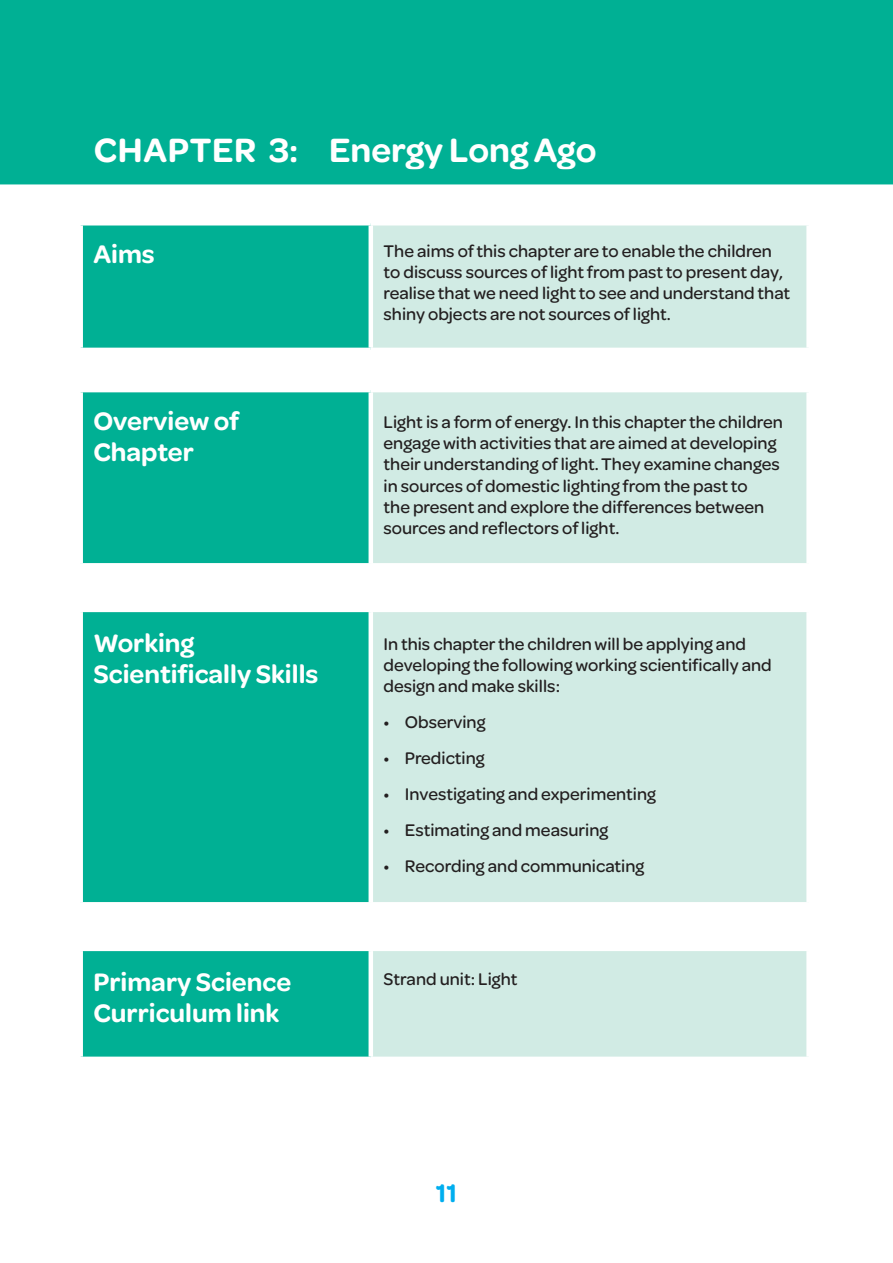
<style>
.page{position:relative;width:893px;height:1263px;background:#fff}
.page>*{position:absolute;margin:0;border:0;box-sizing:border-box;transform-origin:0 0}
.t1{font:600 36px "Omnes";color:#fff}
.t2{font:600 27px/31px "Omnes";color:#fff}
.t3{font:600 27px "Omnes";color:#00aeef}
.t4{font:500 18px/21px "Omnes";color:#231f20}
</style>
<div class="page">
<div style="left:0;top:0;width:893px;height:176px;background:#00b094"></div>
<div style="left:83px;top:392px;width:286px;height:664px;background:#00b094"></div>
<svg style="left:83px;top:184px;width:723px;height:164px;fill:#00b094"></svg>
<svg style="left:373px;top:225px;width:433px;height:831px;background:#d4ece6"></svg>
<svg style="left:81px;top:563px;width:725px;height:388px"></svg>
<hr style="left:369px;top:225px;width:4px;height:123px;background:#fff">
<hr style="left:369px;top:563px;width:4px;height:49px;background:#fff">
<div style="left:78px;top:612px;width:5px;height:290px;background:#fff"></div>
<hr style="left:369px;top:612px;width:4px;height:290px;background:#fff">
<hr style="left:369px;top:902px;width:4px;height:49px;background:#fff">
<hr style="left:78px;top:221px;width:293px;height:4px;background:#fff">
<hr style="left:371px;top:221px;width:440px;height:4px;background:#fff">
<hr style="left:371px;top:348px;width:440px;height:4px;background:#fff">
<hr style="left:371px;top:388px;width:440px;height:4px;background:#fff">
<div style="left:0;top:169px;width:893px;height:15px;background:#00b094"></div>
<h1 class="t1" style="left:94px;top:125px;width:504px">CHAPTER 3: Energy Long Ago</h1>
<h2 class="t2" style="left:93px;top:237px;width:63px">Aims</h2>
<p class="t4" style="left:384px;top:239px;width:408px">The aims of this chapter are to enable the children to discuss sources of light from past to present day, realise that we need light to see and understand that shiny objects are not sources of light.</p>
<h2 class="t2" style="left:93px;top:404px;width:148px">Overview of<br>Chapter</h2>
<p class="t4" style="left:384px;top:411px;width:401px">Light is a form of energy. In this chapter the children engage with activities that are aimed at developing their understanding of light. They examine changes in sources of domestic lighting from the past to<br>the present and explore the differences between sources and reflectors of light.</p>
<h2 class="t2" style="left:93px;top:626px;width:226px">Working<br>Scientifically Skills</h2>
<p class="t4" style="left:384px;top:633px;width:390px">In this chapter the children will be applying and developing the following working scientifically and design and make skills:</p>
<p class="t4" style="left:384px;top:711px;width:103px">• Observing</p>
<p class="t4" style="left:384px;top:747px;width:103px">• Predicting</p>
<p class="t4" style="left:384px;top:783px;width:274px">• Investigating and experimenting</p>
<p class="t4" style="left:384px;top:819px;width:226px">• Estimating and measuring</p>
<p class="t4" style="left:384px;top:855px;width:262px">• Recording and communicating</p>
<h2 class="t2" style="left:93px;top:965px;width:199px">Primary Science<br>Curriculum link</h2>
<p class="t4" style="left:384px;top:967px;width:136px">Strand unit: Light</p>
<h2 class="t3" style="left:436px;top:1175px;width:23px">11</h2>
</div>
